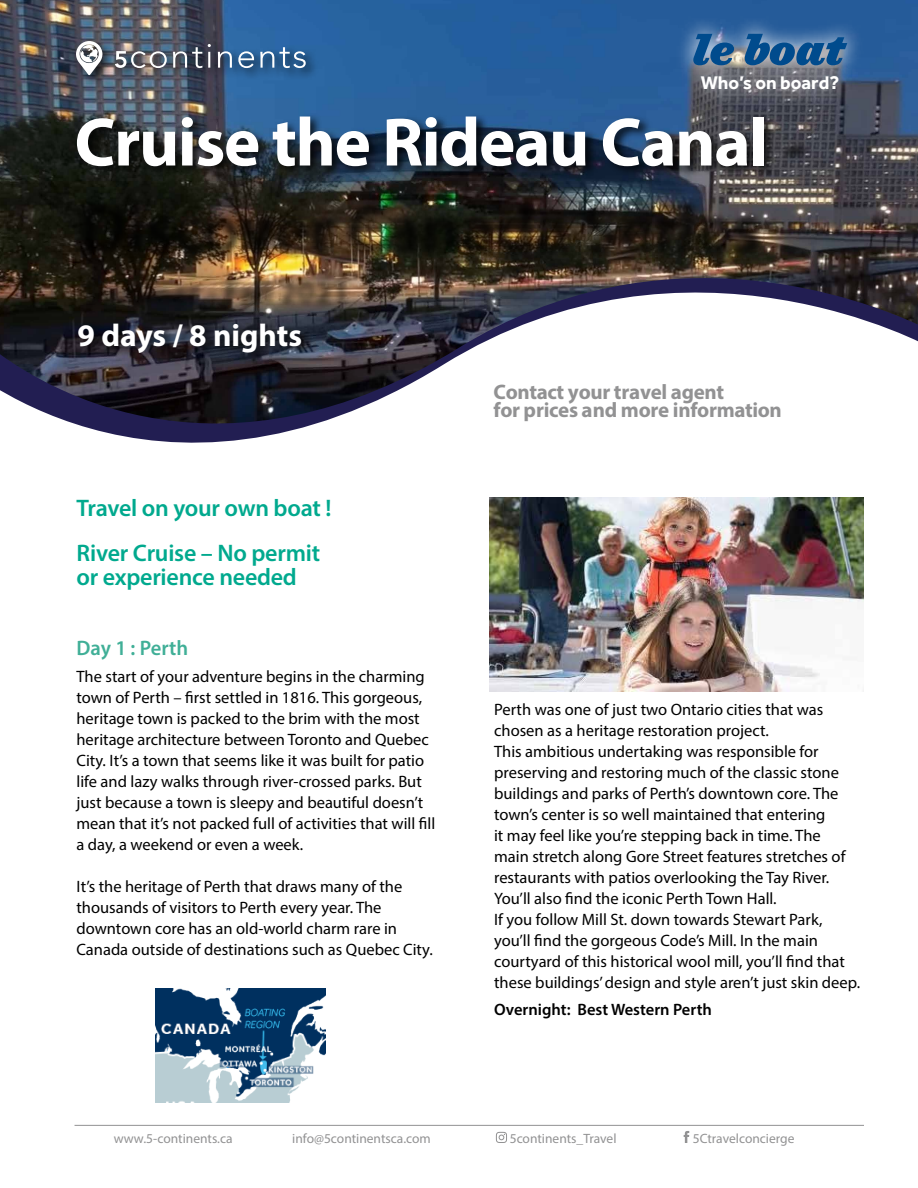
<style>
.page{position:relative;width:918px;height:1188px;background:#fff}
.page>*{position:absolute;margin:0;border:0;box-sizing:border-box;transform-origin:0 0}
.t1{font:700 69px "Myriad Pro";letter-spacing:-.02em;color:#fff}
.t2{font:700 31.5px "Myriad Pro";color:#fff}
.t3{font:600 24px/45px "Myriad Pro";letter-spacing:-.01em;color:#01a98e}
.t4{font:700 21px/18.9px "Myriad Pro";letter-spacing:-.015em;color:#929293}
.t5{font:600 21px "Myriad Pro";color:#40af97}
.t6{font:700 18.9px "Effra";color:#fff}
.t7{font:16.5px/21px "Myriad Pro";color:#000}
.t8{font:600 16.5px "Myriad Pro";color:#000}
.t9{font:13.5px "Myriad Pro";color:#929293}
</style>
<div class="page">
<svg style="left:79px;top:425px;width:785px;height:73px"></svg>
<img style="left:0;top:0;width:918px;height:425px">
<div style="left:75px;top:113px;width:737px;height:147px;background:#000;opacity:.75"></div>
<div style="left:77px;top:320px;width:237px;height:44px;background:#000;opacity:.75"></div>
<div style="left:77px;top:273px;width:275px;height:38px;background:#000;opacity:.75"></div>
<svg style="left:496px;top:1132px;width:11px;height:11px"></svg>
<svg style="left:684px;top:1131px;width:5px;height:12px"></svg>
<img style="left:155px;top:988px;width:170px;height:115px">
<hr style="left:75px;top:1125px;width:789px;height:1px;background:#929293">
<img style="left:489px;top:498px;width:375px;height:193px">
<div style="left:73px;top:38px;width:245px;height:49px;background:#000;opacity:.75"></div>
<svg style="left:115px;top:51px;width:52px;height:17px"></svg>
<svg style="left:173px;top:44px;width:38px;height:24px"></svg>
<svg style="left:218px;top:51px;width:14px;height:17px"></svg>
<svg style="left:238px;top:51px;width:16px;height:17px"></svg>
<svg style="left:260px;top:47px;width:46px;height:21px"></svg>
<svg style="left:76px;top:41px;width:27px;height:34px"></svg>
<svg style="left:684px;top:83px;width:172px;height:24px;background:#575a65"></svg>
<svg style="left:675px;top:15px;width:189px;height:68px;background:#496b93"></svg>
<svg style="left:693px;top:34px;width:41px;height:31px"></svg>
<svg style="left:745px;top:34px;width:102px;height:31px;background:#366a9d"></svg>
<p class="t6" style="left:701px;top:71px;width:140px">Who’s on board?</p>
<h1 class="t1" style="left:75px;top:97px;width:695px">Cruise the Rideau Canal</h1>
<h2 class="t2" style="left:78px;top:315px;width:226px">9 days / 8 nights</h2>
<h3 class="t3" style="left:76px;top:485px;width:256px">Travel on your own boat !<br>River Cruise – No permit</h3>
<h3 class="t3" style="left:76px;top:554px;width:222px">or experience needed</h3>
<p class="t5" style="left:76px;top:634px;width:113px">Day 1 : Perth</p>
<p class="t7" style="left:76px;top:666px;width:360px">The start of your adventure begins in the charming town of Perth – first settled in 1816. This gorgeous, heritage town is packed to the brim with the most heritage architecture between Toronto and Quebec City. It’s a town that seems like it was built for patio life and lazy walks through river-crossed parks. But just because a town is sleepy and beautiful doesn’t mean that it’s not packed full of activities that will fill a day, a weekend or even a week.</p>
<p class="t7" style="left:76px;top:876px;width:358px">It’s the heritage of Perth that draws many of the thousands of visitors to Perth every year. The downtown core has an old-world charm rare in Canada outside of destinations such as Quebec City.</p>
<p class="t4" style="left:494px;top:381px;width:290px">Contact your travel agent<br>for prices and more information</p>
<p class="t7" style="left:494px;top:699px;width:368px">Perth was one of just two Ontario cities that was chosen as a heritage restoration project.<br>This ambitious undertaking was responsible for preserving and restoring much of the classic stone buildings and parks of Perth’s downtown core. The town’s center is so well maintained that entering<br>it may feel like you’re stepping back in time. The<br>main stretch along Gore Street features stretches of restaurants with patios overlooking the Tay River.<br>You’ll also find the iconic Perth Town Hall.<br>If you follow Mill St. down towards Stewart Park, you’ll find the gorgeous Code’s Mill. In the main courtyard of this historical wool mill, you’ll find that these buildings’ design and style aren’t just skin deep.</p>
<p class="t8" style="left:494px;top:999px;width:219px">Overnight: Best Western Perth</p>
<p class="t9" style="left:114px;top:1130px;width:120px">www.5-continents.ca</p>
<p class="t9" style="left:292px;top:1130px;width:140px">info@5continentsca.com</p>
<p class="t9" style="left:510px;top:1130px;width:108px">5continents_Travel</p>
<p class="t9" style="left:693px;top:1130px;width:103px">5Ctravelconcierge</p>
</div>
